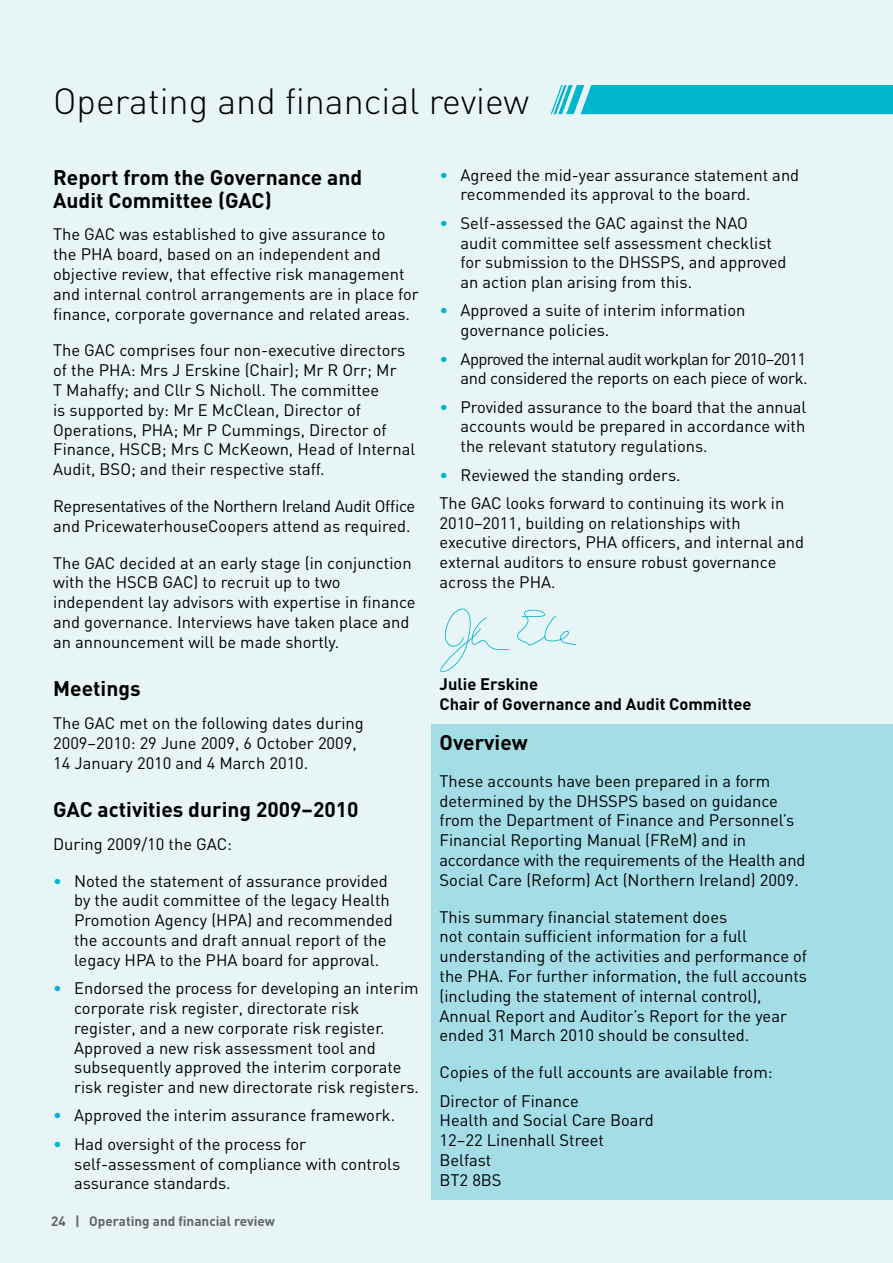
<style>
.page{position:relative;width:893px;height:1263px;background:#e7f5f7}
.page>*{position:absolute;margin:0;border:0;box-sizing:border-box;transform-origin:0 0}
.t1{font:300 36px "DIN";color:#000}
.t2{font:700 21px/23.1px "DIN";color:#000}
.t3{font:16.5px/19.8px "DIN";color:#000}
.t4{font:16.5px/19.8px "DIN";letter-spacing:-.02em;color:#000}
.t5{font:16.5px/19.8px "DIN";letter-spacing:-.04em;color:#000;text-align:right}
.t6{font:700 16.5px/19.8px "DIN";color:#000}
.t7{font:700 13.5px "DIN";color:#636466}
.s1{color:#00b5cc}
</style>
<div class="page">
<svg style="left:551px;top:85px;width:342px;height:29px;background:#0eb8ce"></svg>
<div style="left:431px;top:724px;width:462px;height:475px;background:#a5dde7"></div>
<svg style="left:440px;top:608px;width:69px;height:64px"></svg>
<svg style="left:517px;top:610px;width:59px;height:35px"></svg>
<h1 class="t1" style="left:53px;top:79px;width:478px">Operating and financial review</h1>
<p class="t2" style="left:53px;top:165px;width:311px">Report from the Governance and<br>Audit Committee (GAC)</p>
<p class="t3" style="left:53px;top:224px;width:367px">The GAC was established to give assurance to<br>the PHA board, based on an independent and objective review, that effective risk management and internal control arrangements are in place for finance, corporate governance and related areas.</p>
<p class="t3" style="left:53px;top:340px;width:364px">The GAC comprises four non-executive directors of the PHA: Mrs J Erskine (Chair); Mr R Orr; Mr<br>T Mahaffy; and Cllr S Nicholl. The committee<br>is supported by: Mr E McClean, Director of Operations, PHA; Mr P Cummings, Director of Finance, HSCB; Mrs C McKeown, Head of Internal Audit, BSO; and their respective staff.</p>
<p class="t4" style="left:53px;top:496px;width:364px">Representatives of the Northern Ireland Audit Office and PricewaterhouseCoopers attend as required.</p>
<p class="t3" style="left:53px;top:552px;width:364px">The GAC decided at an early stage (in conjunction with the HSCB GAC) to recruit up to two independent lay advisors with expertise in finance and governance. Interviews have taken place and an announcement will be made shortly.</p>
<p class="t2" style="left:53px;top:676px;width:89px">Meetings</p>
<p class="t3" style="left:53px;top:713px;width:312px">The GAC met on the following dates during<br>2009–2010: 29 June 2009, 6 October 2009,<br>14 January 2010 and 4 March 2010.</p>
<p class="t2" style="left:53px;top:797px;width:307px">GAC activities during 2009–2010</p>
<p class="t3" style="left:53px;top:834px;width:180px">During 2009/10 the GAC:</p>
<p class="t3" style="left:74px;top:870px;width:320px;text-indent:-21px"><span class="s1">•</span> Noted the statement of assurance provided by the audit committee of the legacy Health Promotion Agency (HPA) and recommended the accounts and draft annual report of the legacy HPA to the PHA board for approval.</p>
<p class="t3" style="left:74px;top:978px;width:346px;text-indent:-21px"><span class="s1">•</span> Endorsed the process for developing an interim corporate risk register, directorate risk register, and a new corporate risk register.<br>Approved a new risk assessment tool and subsequently approved the interim corporate risk register and new directorate risk registers.</p>
<p class="t3" style="left:53px;top:1105px;width:344px"><span class="s1">•</span> Approved the interim assurance framework.</p>
<p class="t3" style="left:74px;top:1133px;width:328px;text-indent:-21px"><span class="s1">•</span> Had oversight of the process for self-assessment of compliance with controls assurance standards.</p>
<p class="t7" style="left:51px;top:1213px;width:226px">24 | Operating and financial review</p>
<p class="t3" style="left:461px;top:164px;width:340px;text-indent:-21px"><span class="s1">•</span> Agreed the mid-year assurance statement and recommended its approval to the board.</p>
<p class="t3" style="left:461px;top:213px;width:327px;text-indent:-21px"><span class="s1">•</span> Self-assessed the GAC against the NAO audit committee self assessment checklist for submission to the DHSSPS, and approved an action plan arising from this.</p>
<p class="t3" style="left:461px;top:300px;width:286px;text-indent:-21px"><span class="s1">•</span> Approved a suite of interim information governance policies.</p>
<p class="t5" style="left:440px;top:348px;width:370px"><span class="s1">•</span> Approved the internal audit workplan for 2010–2011 and considered the reports on each piece of work.</p>
<p class="t3" style="left:461px;top:396px;width:347px;text-align:justify;text-indent:-21px"><span class="s1">•</span> Provided assurance to the board that the annual accounts would be prepared in accordance with the relevant statutory regulations.</p>
<p class="t3" style="left:440px;top:460px;width:346px;line-height:28.3px"><span class="s1">•</span> Reviewed the standing orders.<br>The GAC looks forward to continuing its work in</p>
<p class="t3" style="left:440px;top:512px;width:366px">2010–2011, building on relationships with executive directors, PHA officers, and internal and external auditors to ensure robust governance across the PHA.</p>
<p class="t6" style="left:440px;top:673px;width:313px">Julie Erskine<br>Chair of Governance and Audit Committee</p>
<p class="t2" style="left:440px;top:730px;width:90px">Overview</p>
<p class="t3" style="left:440px;top:771px;width:367px">These accounts have been prepared in a form determined by the DHSSPS based on guidance from the Department of Finance and Personnel’s Financial Reporting Manual (FReM) and in accordance with the requirements of the Health and Social Care (Reform) Act (Northern Ireland) 2009.</p>
<p class="t3" style="left:440px;top:906px;width:369px">This summary financial statement does<br>not contain sufficient information for a full understanding of the activities and performance of the PHA. For further information, the full accounts (including the statement of internal control), Annual Report and Auditor’s Report for the year ended 31 March 2010 should be consulted.</p>
<p class="t3" style="left:440px;top:1058px;width:335px;line-height:28.3px">Copies of the full accounts are available from:<br>Director of Finance</p>
<p class="t3" style="left:440px;top:1110px;width:216px">Health and Social Care Board<br>12–22 Linenhall Street<br>Belfast<br>BT2 8BS</p>
</div>
